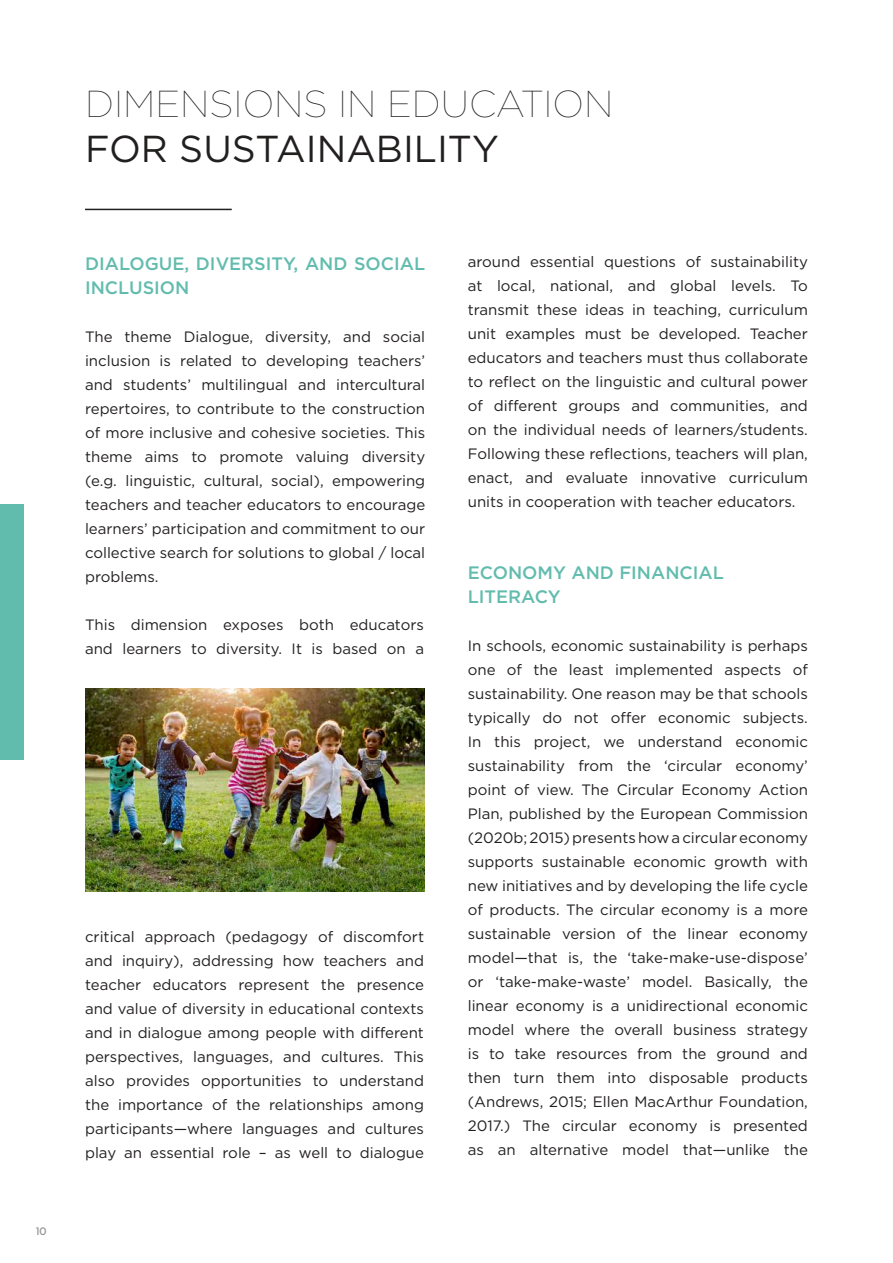
<style>
.page{position:relative;width:893px;height:1263px;background:#fff}
.page>*{position:absolute;margin:0;border:0;box-sizing:border-box;transform-origin:0 0}
.t1{font:100 37.5px "Gotham";color:#221f1f}
.t2{font:37.5px "Gotham";color:#221f1f}
.t3{font:500 18px/24px "Gotham";color:#62bcae}
.t4{font:15px/24px "Gotham";color:#221f1f;text-align:justify}
.t5{font:12px "Weber";color:#939597}
</style>
<div class="page">
<div style="left:0;top:504px;width:23px;height:255px;background:#62bcae"></div>
<hr style="left:85px;top:209px;width:147px;height:1px;background:#221f1f">
<img style="left:85px;top:689px;width:340px;height:203px">
<p class="t5" style="left:36px;top:1224px;width:12px">10</p>
<h1 class="t1" style="left:85px;top:85px;width:530px">DIMENSIONS IN EDUCATION</h1>
<h1 class="t2" style="left:85px;top:128px;width:415px">FOR SUSTAINABILITY</h1>
<p class="t3" style="left:85px;top:251px;width:342px">DIALOGUE, DIVERSITY, AND SOCIAL<br>INCLUSION</p>
<p class="t4" style="left:85px;top:324px;width:342px">The theme Dialogue, diversity, and social inclusion is related to developing teachers’ and students’ multilingual and intercultural repertoires, to contribute to the construction of more inclusive and cohesive societies. This theme aims to promote valuing diversity (e.g. linguistic, cultural, social), empowering teachers and teacher educators to encourage learners’ participation and commitment to our collective search for solutions to global / local problems.</p>
<p class="t4" style="left:85px;top:612px;width:340px">This dimension exposes both educators and learners to diversity. It is based on a</p>
<p class="t4" style="left:85px;top:924px;width:341px">critical approach (pedagogy of discomfort and inquiry), addressing how teachers and teacher educators represent the presence and value of diversity in educational contexts and in dialogue among people with different perspectives, languages, and cultures. This also provides opportunities to understand the importance of the relationships among participants—where languages and cultures play an essential role – as well to dialogue</p>
<p class="t4" style="left:468px;top:250px;width:342px">around essential questions of sustainability at local, national, and global levels. To transmit these ideas in teaching, curriculum unit examples must be developed. Teacher educators and teachers must thus collaborate to reflect on the linguistic and cultural power of different groups and communities, and on the individual needs of learners/students.<br>Following these reflections, teachers will plan, enact, and evaluate innovative curriculum units in cooperation with teacher educators.</p>
<p class="t3" style="left:468px;top:561px;width:258px">ECONOMY AND FINANCIAL<br>LITERACY</p>
<p class="t4" style="left:468px;top:634px;width:342px">In schools, economic sustainability is perhaps one of the least implemented aspects of sustainability. One reason may be that schools typically do not offer economic subjects.<br>In this project, we understand economic sustainability from the ‘circular economy’ point of view. The Circular Economy Action Plan, published by the European Commission (2020b; 2015) presents how a circular economy supports sustainable economic growth with new initiatives and by developing the life cycle of products. The circular economy is a more sustainable version of the linear economy model—that is, the ‘take-make-use-dispose’ or ‘take-make-waste’ model. Basically, the linear economy is a unidirectional economic model where the overall business strategy is to take resources from the ground and then turn them into disposable products (Andrews, 2015; Ellen MacArthur Foundation, 2017.) The circular economy is presented as an alternative model that—unlike the</p>
</div>
